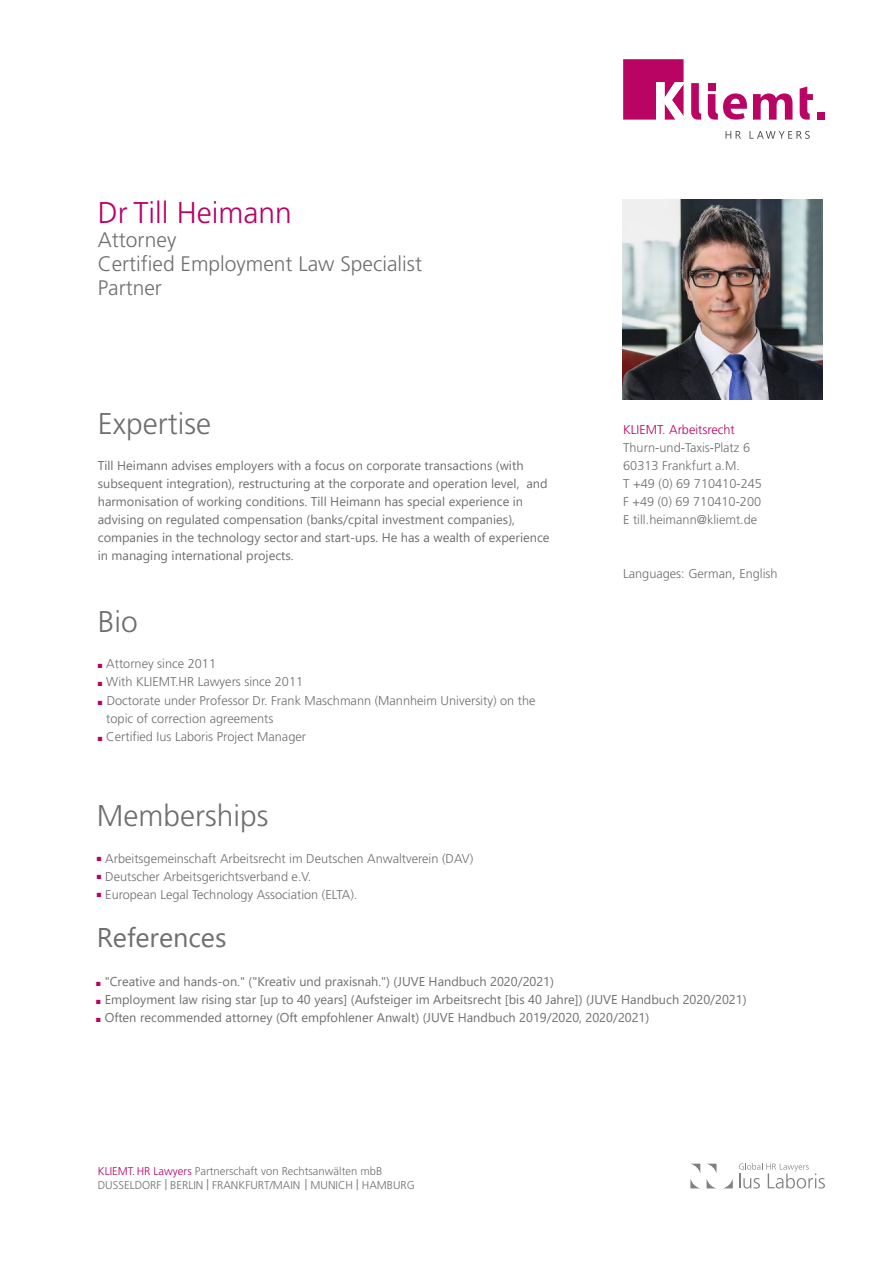
<style>
.page{position:relative;width:893px;height:1263px;background:#fff}
.page>*{position:absolute;margin:0;border:0;box-sizing:border-box;transform-origin:0 0}
.t1{font:300 30px "Frutiger";color:#706f6f}
.t2{font:300 30px "Frutiger";color:#b90064}
.t3{font:27px "Segoe UI";color:#706f6f}
.t4{font:300 21px/24px "Frutiger";color:#706f6f}
.t5{font:12.75px/18px "Segoe UI";color:#706f6f}
.t6{font:300 12.75px/18px "Frutiger";color:#706f6f}
.t7{font:300 12.75px "Frutiger";color:#b90064}
.t8{font:300 11.25px/13.5px "Frutiger";color:#706f6f}
.s1{color:#b90064}
.s2{font-size:14.7px}
</style>
<div class="page">
<svg style="left:690px;top:1164px;width:10px;height:24px"></svg>
<svg style="left:724px;top:1179px;width:9px;height:9px"></svg>
<svg style="left:707px;top:1164px;width:9px;height:24px"></svg>
<svg style="left:739px;top:1163px;width:86px;height:25px"></svg>
<img style="left:623px;top:200px;width:199px;height:199px">
<svg style="left:753px;top:93px;width:39px;height:27px"></svg>
<svg style="left:691px;top:83px;width:10px;height:37px"></svg>
<svg style="left:800px;top:86px;width:13px;height:34px"></svg>
<div style="left:708px;top:83px;width:7px;height:8px;background:#b90463"></div>
<div style="left:817px;top:112px;width:8px;height:8px;background:#b90463"></div>
<svg style="left:708px;top:93px;width:39px;height:27px"></svg>
<svg style="left:623px;top:59px;width:61px;height:61px"></svg>
<svg style="left:726px;top:131px;width:15px;height:8px"></svg>
<svg style="left:749px;top:131px;width:61px;height:8px"></svg>
<h1 class="t2" style="left:98px;top:196px;width:195px">Dr Till Heimann</h1>
<h3 class="t4" style="left:98px;top:228px;width:326px">Attorney<br>Certified Employment Law Specialist<br>Partner</h3>
<h1 class="t1" style="left:98px;top:407px;width:115px">Expertise</h1>
<p class="t5" style="left:98px;top:455px;width:453px">Till Heimann advises employers with a focus on corporate transactions (with subsequent integration), restructuring at the corporate and operation level, and harmonisation of working conditions. Till Heimann has special experience in advising on regulated compensation (banks/cpital investment companies), companies in the technology sector and start-ups. He has a wealth of experience in managing international projects.</p>
<h1 class="t1" style="left:98px;top:605px;width:42px">Bio</h1>
<p class="t6" style="left:98px;top:654px;width:120px"><span class="s1">■</span> Attorney since 2011</p>
<p class="t6" style="left:98px;top:672px;width:207px"><span class="s1">■</span> With KLIEMT.HR Lawyers since 2011</p>
<p class="t6" style="left:106px;top:692px;width:431px;text-indent:-9px"><span class="s1">■</span> Doctorate under Professor Dr. Frank Maschmann (Mannheim University) on the topic of correction agreements</p>
<p class="t6" style="left:98px;top:728px;width:210px"><span class="s1">■</span> Certified Ius Laboris Project Manager</p>
<h1 class="t1" style="left:97px;top:799px;width:173px">Memberships</h1>
<p class="t6" style="left:97px;top:850px;width:378px"><sup>■</sup> Arbeitsgemeinschaft Arbeitsrecht im Deutschen Anwaltverein (DAV)</p>
<p class="t6" style="left:97px;top:868px;width:216px"><sup>■</sup> Deutscher Arbeitsgerichtsverband e.V.</p>
<p class="t6" style="left:97px;top:886px;width:262px"><sup>■</sup> European Legal Technology Association (ELTA).</p>
<p class="t7" style="left:623px;top:422px;width:113px">KLIEMT. Arbeitsrecht</p>
<p class="t6" style="left:623px;top:438px;width:140px">Thurn-und-Taxis-Platz 6<br>60313 Frankfurt a.M.<br>T +49 (0) 69 710410-245<br>F +49 (0) 69 710410-200<br>E till.heimann@kliemt.de</p>
<p class="t6" style="left:623px;top:564px;width:156px">Languages: German, English</p>
<h2 class="t3" style="left:97px;top:912px;width:131px">References</h2>
<p class="t5" style="left:96px;top:971px;width:459px"><span class="s1">■</span> "Creative and hands-on." ("Kreativ und praxisnah.") (JUVE Handbuch 2020/2021)</p>
<p class="t5" style="left:96px;top:989px;width:652px"><span class="s1">■</span> Employment law rising star [up to 40 years] (Aufsteiger im Arbeitsrecht [bis 40 Jahre]) (JUVE Handbuch 2020/2021)</p>
<p class="t5" style="left:96px;top:1007px;width:555px"><span class="s1">■</span> Often recommended attorney (Oft empfohlener Anwalt) (JUVE Handbuch 2019/2020, 2020/2021)</p>
<p class="t8" style="left:98px;top:1164px;width:319px"><span class="s1">KLIEMT.HR Lawyers</span> Partnerschaft von Rechtsanwälten mbB<br>DUSSELDORF <span class="s2">|</span> BERLIN <span class="s2">|</span> FRANKFURT/MAIN <span class="s2">|</span> MUNICH <span class="s2">|</span> HAMBURG</p>
</div>
